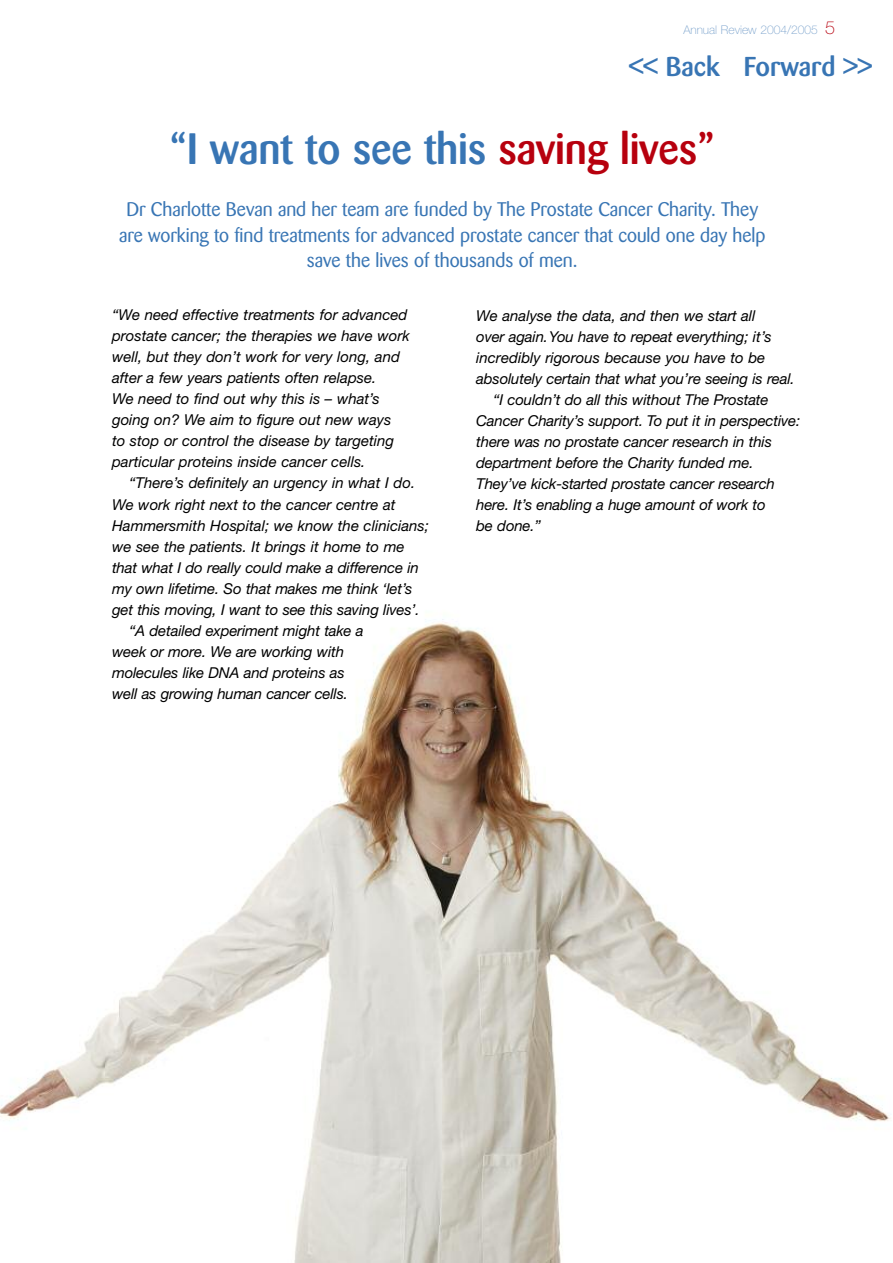
<style>
.page{position:relative;width:893px;height:1263px;background:#fff}
.page>*{position:absolute;margin:0;border:0;box-sizing:border-box;transform-origin:0 0}
.t1{font:500 43.5px "Barmeno";letter-spacing:-.005em;color:#3875b4}
.t2{font:500 27px "Barmeno";color:#3875b4}
.t3{font:19.5px/25.5px "Barmeno";color:#3875b4;text-align:center}
.t4{font:italic 15px/21px "Helvetica Neue";letter-spacing:-.01em;color:#000}
.t5{font:100 12px "Helvetica Neue";color:#749eca}
.s1{font-size:18px;color:#b7000e}
.s2{font-size:28.5px}
.s3{color:#b7000e}
</style>
<div class="page">
<img style="left:0;top:619px;width:891px;height:644px">
<p class="t5" style="left:683px;top:26px;width:153px">Annual Review 2004/2005 <span class="s1">5</span></p>
<h2 class="t2" style="left:629px;top:56px;width:244px"><span class="s2">&lt;&lt;</span> Back Forward <span class="s2">&gt;&gt;</span></h2>
<h1 class="t1" style="left:169px;top:131px;width:547px">“I want to see this <span class="s3">saving lives”</span></h1>
<h3 class="t3" style="left:119px;top:198px;width:648px">Dr Charlotte Bevan and her team are funded by The Prostate Cancer Charity. They are working to find treatments for advanced prostate cancer that could one day help save the lives of thousands of men.</h3>
<p class="t4" style="left:112px;top:306px;width:299px">“We need effective treatments for advanced prostate cancer; the therapies we have work well, but they don’t work for very long, and after a few years patients often relapse.<br>We need to find out why this is – what’s going on? We aim to figure out new ways<br>to stop or control the disease by targeting particular proteins inside cancer cells.</p>
<p class="t4" style="left:129px;top:474px;width:288px">“There’s definitely an urgency in what I do.</p>
<p class="t4" style="left:112px;top:495px;width:285px">We work right next to the cancer centre at</p>
<p class="t4" style="left:112px;top:516px;width:318px">Hammersmith Hospital; we know the clinicians;</p>
<p class="t4" style="left:112px;top:537px;width:294px">we see the patients. It brings it home to me</p>
<p class="t4" style="left:112px;top:558px;width:308px">that what I do really could make a difference in</p>
<p class="t4" style="left:112px;top:579px;width:302px">my own lifetime. So that makes me think ‘let’s</p>
<p class="t4" style="left:112px;top:600px;width:309px">get this moving, I want to see this saving lives’.</p>
<p class="t4" style="left:129px;top:621px;width:236px">“A detailed experiment might take a</p>
<p class="t4" style="left:112px;top:642px;width:234px">week or more. We are working with</p>
<p class="t4" style="left:112px;top:663px;width:234px">molecules like DNA and proteins as</p>
<p class="t4" style="left:112px;top:684px;width:237px">well as growing human cancer cells.</p>
<p class="t4" style="left:476px;top:306px;width:281px">We analyse the data, and then we start all</p>
<p class="t4" style="left:476px;top:327px;width:297px">over again.You have to repeat everything; it’s</p>
<p class="t4" style="left:476px;top:348px;width:291px">incredibly rigorous because you have to be</p>
<p class="t4" style="left:476px;top:369px;width:320px">absolutely certain that what you’re seeing is real.</p>
<p class="t4" style="left:493px;top:390px;width:277px">“I couldn’t do all this without The Prostate</p>
<p class="t4" style="left:476px;top:411px;width:326px">Cancer Charity’s support. To put it in perspective:</p>
<p class="t4" style="left:476px;top:432px;width:297px">there was no prostate cancer research in this</p>
<p class="t4" style="left:476px;top:453px;width:279px">department before the Charity funded me.</p>
<p class="t4" style="left:476px;top:474px;width:300px">They’ve kick-started prostate cancer research</p>
<p class="t4" style="left:476px;top:495px;width:291px">here. It’s enabling a huge amount of work to</p>
<p class="t4" style="left:476px;top:516px;width:66px">be done.”</p>
</div>
